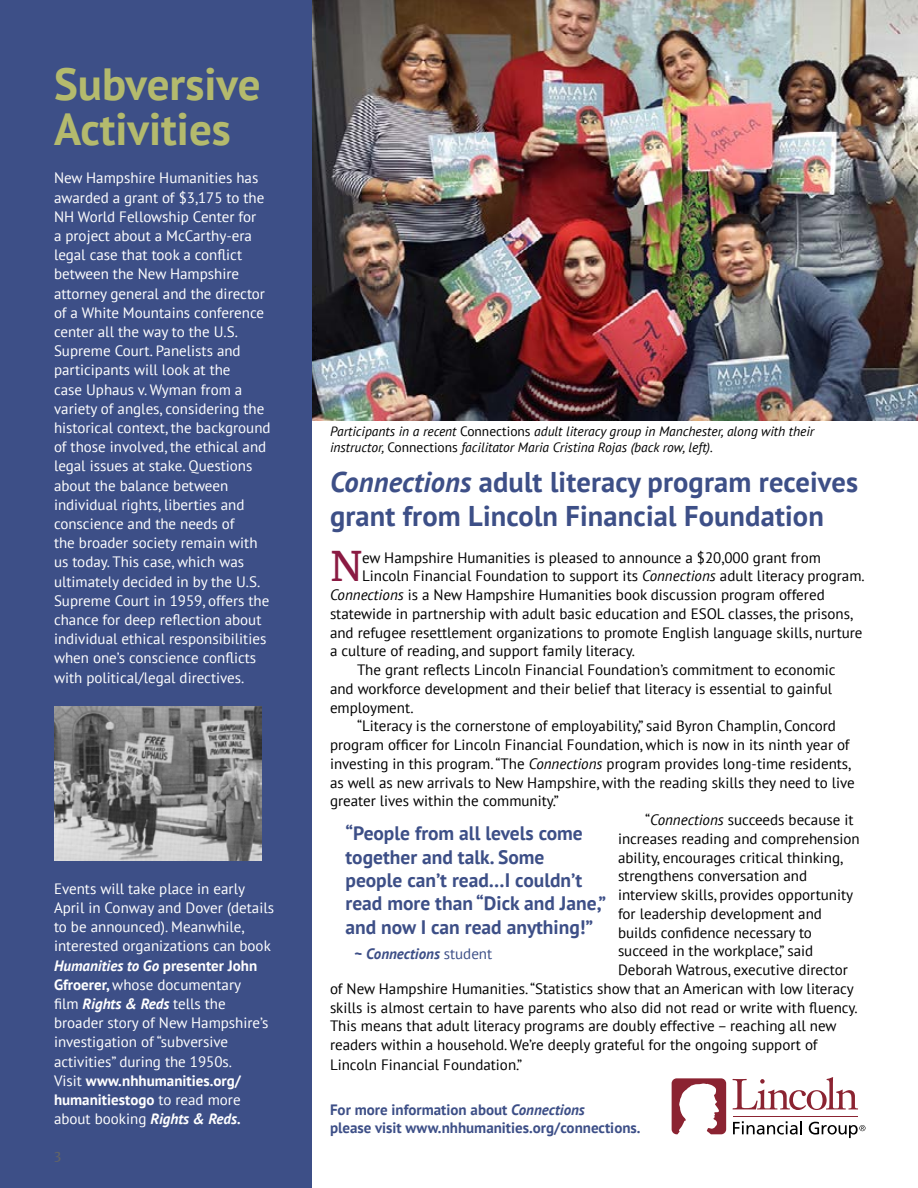
<style>
.page{position:relative;width:918px;height:1188px;background:#fff}
.page>*{position:absolute;margin:0;border:0;box-sizing:border-box;transform-origin:0 0}
.t1{font:700 45px/45px "PT Sans";color:#b4ba6d}
.t2{font:40.2px "Merriweather";color:#8a1a42}
.t3{font:700 28.5px/34.2px "PT Sans";letter-spacing:.005em;color:#3d4f87}
.t4{font:700 19.5px/23.4px "PT Sans";color:#3d4f87}
.t5{font:15px "PT Sans";color:#000}
.t6{font:15px/19.2px "PT Sans";color:#fff}
.t7{font:700 15px/18px "PT Sans";color:#3d4f87}
.t8{font:italic 700 15px "PT Sans";color:#3d4f87}
.t9{font:italic 13.5px/16.2px "PT Sans";color:#000}
.t10{font:12.75px "Merriweather";color:#636466}
.s1{font-weight:700;font-style:italic}
.s2{font-weight:700}
.s3{font-style:normal}
.s4{font-style:italic}
.s5{font-weight:400;font-style:normal}
</style>
<div class="page">
<img style="left:312px;top:0;width:606px;height:421px">
<div style="left:0;top:0;width:312px;height:1188px;background:#3d4f87"></div>
<svg style="left:672px;top:1078px;width:54px;height:56px"></svg>
<svg style="left:733px;top:1077px;width:125px;height:33px"></svg>
<hr style="left:733px;top:1116px;width:124px;height:1px;background:#8b2331">
<svg style="left:733px;top:1121px;width:69px;height:14px"></svg>
<svg style="left:809px;top:1122px;width:57px;height:16px"></svg>
<img style="left:55px;top:707px;width:207px;height:154px">
<h1 class="t1" style="left:54px;top:60px;width:208px">Subversive<br>Activities</h1>
<p class="t6" style="left:54px;top:168px;width:218px">New Hampshire Humanities has awarded a grant of $3,175 to the<br>NH World Fellowship Center for<br>a project about a McCarthy-era legal case that took a conflict between the New Hampshire attorney general and the director of a White Mountains conference center all the way to the U.S.<br>Supreme Court. Panelists and participants will look at the<br>case Uphaus v. Wyman from a variety of angles, considering the historical context, the background of those involved, the ethical and legal issues at stake. Questions about the balance between individual rights, liberties and conscience and the needs of<br>the broader society remain with us today. This case, which was ultimately decided in by the U.S.<br>Supreme Court in 1959, offers the chance for deep reflection about individual ethical responsibilities when one’s conscience conflicts with political/legal directives.</p>
<p class="t6" style="left:54px;top:878px;width:222px">Events will take place in early<br>April in Conway and Dover (details to be announced). Meanwhile, interested organizations can book<br><span class="s1">Humanities to Go</span> <span class="s2">presenter John<br>Gfroerer,</span> whose documentary<br>film <span class="s1">Rights &amp; Reds</span> tells the broader story of New Hampshire’s investigation of “subversive activities” during the 1950s.<br>Visit <span class="s2">www.nhhumanities.org/ humanitiestogo</span> to read more about booking <span class="s1">Rights &amp; Reds.</span></p>
<p class="t10" style="left:54px;top:1148px;width:9px">3</p>
<p class="t9" style="left:330px;top:422px;width:486px">Participants in a recent <span class="s3">Connections</span> adult literacy group in Manchester, along with their instructor, <span class="s3">Connections</span> facilitator Maria Cristina Rojas (back row, left).</p>
<h3 class="t3" style="left:330px;top:464px;width:530px"><span class="s4">Connections</span> adult literacy program receives grant from Lincoln Financial Foundation</h3>
<h2 class="t2" style="left:330px;top:542px;width:34px">N</h2>
<p class="t5" style="left:362px;top:548px;width:460px">ew Hampshire Humanities is pleased to announce a $20,000 grant from</p>
<p class="t5" style="left:362px;top:566px;width:504px">Lincoln Financial Foundation to support its <span class="s4">Connections</span> adult literacy program.</p>
<p class="t5" style="left:330px;top:585px;width:496px"><span class="s4">Connections</span> is a New Hampshire Humanities book discussion program offered</p>
<p class="t5" style="left:330px;top:604px;width:524px">statewide in partnership with adult basic education and ESOL classes, the prisons,</p>
<p class="t5" style="left:330px;top:623px;width:534px">and refugee resettlement organizations to promote English language skills, nurture</p>
<p class="t5" style="left:330px;top:641px;width:306px">a culture of reading, and support family literacy.</p>
<p class="t5" style="left:357px;top:660px;width:480px">The grant reflects Lincoln Financial Foundation’s commitment to economic</p>
<p class="t5" style="left:330px;top:679px;width:504px">and workforce development and their belief that literacy is essential to gainful</p>
<p class="t5" style="left:330px;top:698px;width:85px">employment.</p>
<p class="t5" style="left:357px;top:716px;width:481px">“Literacy is the cornerstone of employability,” said Byron Champlin, Concord</p>
<p class="t5" style="left:330px;top:735px;width:521px">program officer for Lincoln Financial Foundation, which is now in its ninth year of</p>
<p class="t5" style="left:330px;top:754px;width:523px">investing in this program. “The <span class="s4">Connections</span> program provides long-time residents,</p>
<p class="t5" style="left:330px;top:773px;width:526px">as well as new arrivals to New Hampshire, with the reading skills they need to live</p>
<p class="t5" style="left:330px;top:791px;width:231px">greater lives within the community.”</p>
<p class="t5" style="left:645px;top:810px;width:210px">“<span class="s4">Connections</span> succeeds because it</p>
<p class="t5" style="left:618px;top:829px;width:243px">increases reading and comprehension</p>
<p class="t5" style="left:618px;top:848px;width:227px">ability, encourages critical thinking,</p>
<p class="t5" style="left:618px;top:866px;width:191px">strengthens conversation and</p>
<p class="t5" style="left:618px;top:885px;width:237px">interview skills, provides opportunity</p>
<p class="t5" style="left:618px;top:904px;width:206px">for leadership development and</p>
<p class="t5" style="left:618px;top:923px;width:195px">builds confidence necessary to</p>
<p class="t5" style="left:618px;top:941px;width:197px">succeed in the workplace,” said</p>
<p class="t5" style="left:618px;top:960px;width:231px">Deborah Watrous, executive director</p>
<p class="t5" style="left:330px;top:979px;width:525px">of New Hampshire Humanities. “Statistics show that an American with low literacy</p>
<p class="t5" style="left:330px;top:998px;width:529px">skills is almost certain to have parents who also did not read or write with fluency.</p>
<p class="t5" style="left:330px;top:1016px;width:508px">This means that adult literacy programs are doubly effective – reaching all new</p>
<p class="t5" style="left:330px;top:1035px;width:489px">readers within a household. We’re deeply grateful for the ongoing support of</p>
<p class="t5" style="left:330px;top:1055px;width:194px">Lincoln Financial Foundation.”</p>
<p class="t7" style="left:330px;top:1100px;width:312px">For more information about <span class="s4">Connections<br></span>please visit www.nhhumanities.org/connections.</p>
<h3 class="t4" style="left:346px;top:821px;width:262px">“People from all levels come together and talk. Some people can’t read…I couldn’t read more than “Dick and Jane,” and now I can read anything!”</h3>
<p class="t8" style="left:355px;top:944px;width:139px"><span class="s3">~</span> Connections <span class="s5">student</span></p>
</div>
